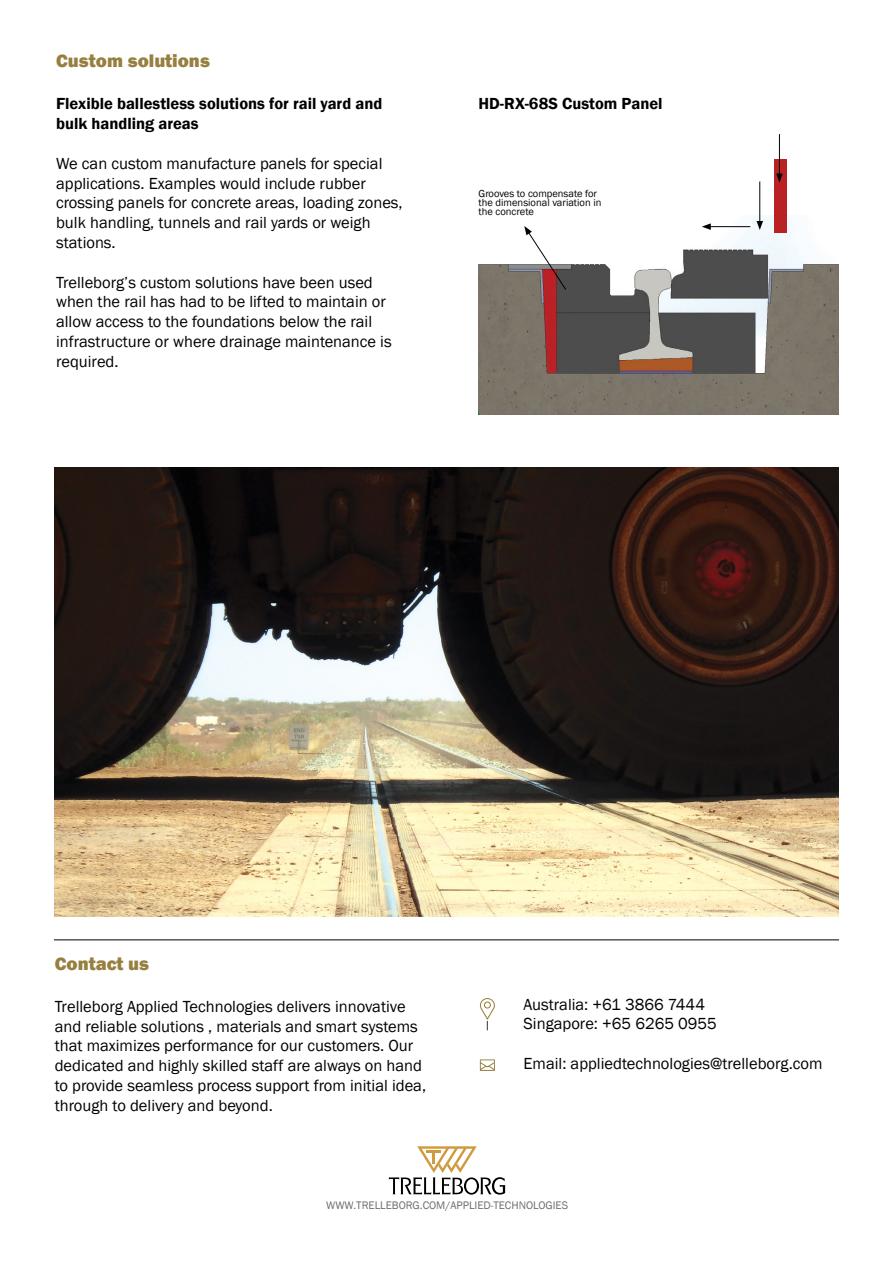
<style>
.page{position:relative;width:893px;height:1263px;background:#fff}
.page>*{position:absolute;margin:0;border:0;box-sizing:border-box;transform-origin:0 0}
.t1{font:800 18.75px "Franklin Gothic";color:#977f3f}
.t2{font:16.5px/19.8px "Franklin Gothic";color:#000}
.t3{font:600 16.5px/19.8px "Franklin Gothic";color:#000}
.t4{font:11.25px "Franklin Gothic";color:#6d6e71}
.t5{font:10.5px/9px "Franklin Gothic";color:#000}
</style>
<div class="page">
<img style="left:479px;top:215px;width:360px;height:199px">
<svg style="left:480px;top:1059px;width:15px;height:12px"></svg>
<svg style="left:479px;top:998px;width:16px;height:32px"></svg>
<svg style="left:389px;top:1146px;width:116px;height:48px"></svg>
<hr style="left:54px;top:940px;width:785px;height:1px;background:#000">
<svg style="left:524px;top:226px;width:42px;height:64px"></svg>
<div style="left:774px;top:159px;width:12px;height:74px;background:#ba2125"></div>
<hr style="left:779px;top:134px;width:1px;height:42px;background:#000">
<svg style="left:776px;top:174px;width:7px;height:9px"></svg>
<hr style="left:759px;top:181px;width:1px;height:42px;background:#000">
<svg style="left:756px;top:221px;width:7px;height:9px"></svg>
<hr style="left:708px;top:226px;width:42px;height:1px;background:#000">
<svg style="left:702px;top:223px;width:9px;height:7px"></svg>
<img style="left:54px;top:468px;width:785px;height:448px">
<p class="t1" style="left:56px;top:49px;width:155px">Custom solutions</p>
<p class="t3" style="left:56px;top:94px;width:328px">Flexible ballestless solutions for rail yard and bulk handling areas</p>
<p class="t2" style="left:56px;top:154px;width:348px">We can custom manufacture panels for special applications. Examples would include rubber crossing panels for concrete areas, loading zones, bulk handling, tunnels and rail yards or weigh stations.</p>
<p class="t2" style="left:56px;top:273px;width:337px">Trelleborg’s custom solutions have been used when the rail has had to be lifted to maintain or allow access to the foundations below the rail infrastructure or where drainage maintenance is required.</p>
<p class="t3" style="left:479px;top:94px;width:186px">HD-RX-68S Custom Panel</p>
<p class="t5" style="left:479px;top:189px;width:124px">Grooves to compensate for the dimensional variation in the concrete</p>
<p class="t1" style="left:55px;top:951px;width:96px">Contact us</p>
<p class="t2" style="left:55px;top:997px;width:373px">Trelleborg Applied Technologies delivers innovative and reliable solutions , materials and smart systems that maximizes performance for our customers. Our dedicated and highly skilled staff are always on hand to provide seamless process support from initial idea, through to delivery and beyond.</p>
<p class="t2" style="left:524px;top:994px;width:195px">Australia: +61 3866 7444<br>Singapore: +65 6265 0955</p>
<p class="t2" style="left:524px;top:1054px;width:300px">Email: appliedtechnologies@trelleborg.com</p>
<p class="t4" style="left:326px;top:1198px;width:243px">WWW.TRELLEBORG.COM/APPLIED-TECHNOLOGIES</p>
</div>
